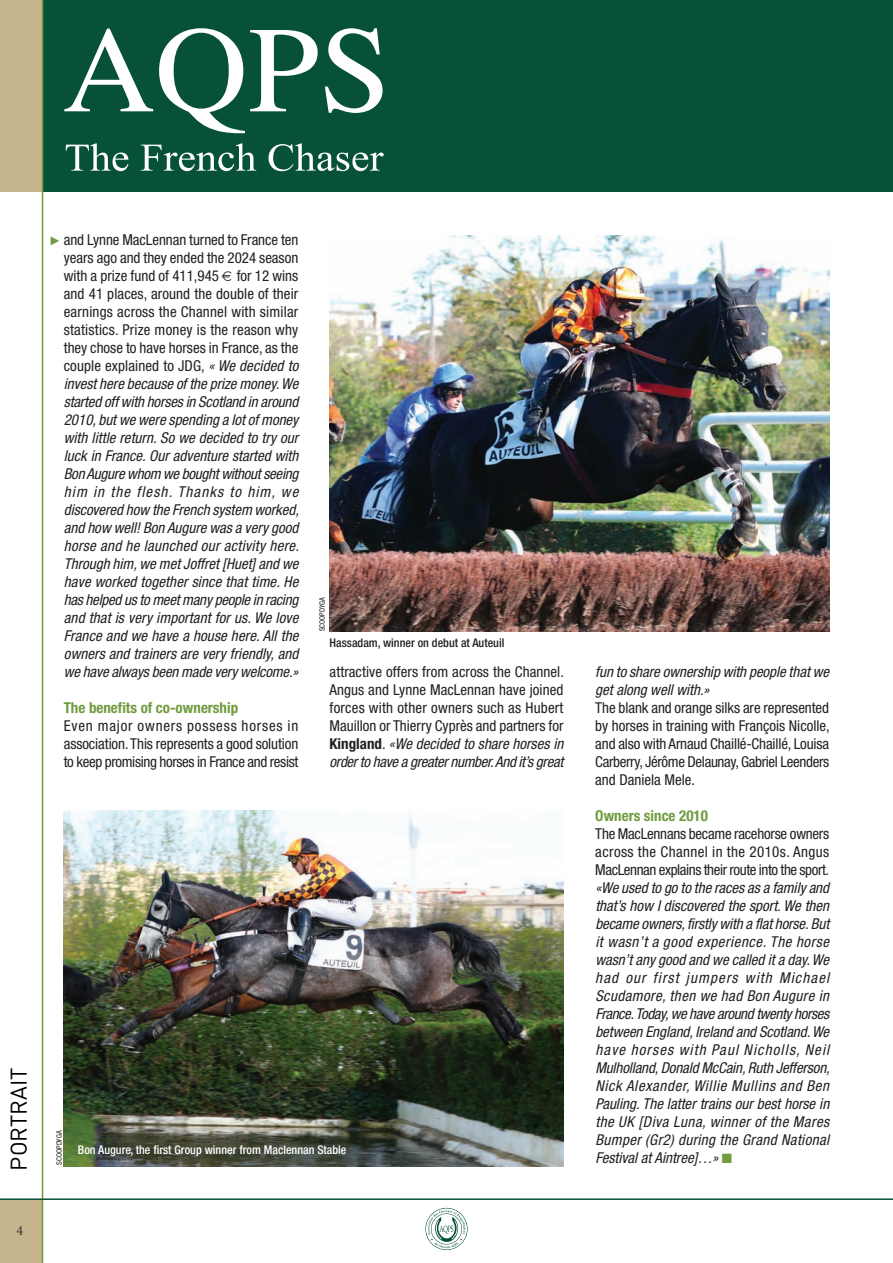
<style>
.page{position:relative;width:893px;height:1263px;background:#fff}
.page>*{position:absolute;margin:0;border:0;box-sizing:border-box;transform-origin:0 0}
.t1{font:22.5px "DIN";color:#000}
.t2{font:italic condensed 15px/18px "Helvetica Neue";color:#231f20}
.t3{font:condensed 15px/18px "Helvetica Neue";color:#231f20;text-align:justify}
.t4{font:700 condensed 15px "Helvetica Neue";color:#719b3f}
.t5{font:500 condensed 12px "Helvetica Neue LT Std";color:#fff}
.t6{font:500 condensed 12px "Helvetica Neue LT Std";color:#231f20}
.t7{font:12px "Trajan Pro";color:#231f20}
.t8{font:condensed 7.5px "Helvetica Neue";color:#231f20}
.s1{font-style:normal}
.s2{font-weight:700}
.s3{font-style:italic}
.s4{color:#719b3f}
</style>
<div class="page">
<div style="left:0;top:0;width:893px;height:191px;background:#075137"></div>
<svg style="left:64px;top:28px;width:319px;height:105px"></svg>
<svg style="left:66px;top:143px;width:62px;height:28px"></svg>
<svg style="left:141px;top:143px;width:115px;height:28px"></svg>
<svg style="left:268px;top:143px;width:116px;height:28px"></svg>
<div style="left:0;top:0;width:43px;height:191px;background:#c5b48c"></div>
<div style="left:0;top:1199px;width:43px;height:64px;background:#c5b48c"></div>
<hr style="left:42px;top:0;width:1px;height:1263px;background:#719b3f">
<hr style="left:0;top:1198px;width:893px;height:2px;background:#075137">
<svg style="left:425px;top:1208px;width:43px;height:42px"></svg>
<img style="left:64px;top:810px;width:499px;height:356px">
<img style="left:330px;top:236px;width:499px;height:395px">
<p class="t2" style="left:64px;top:232px;width:240px"><span class="s1">and Lynne MacLennan turned to France ten years ago and they ended the 2024 season with a prize fund of 411,945 for 12 wins and 41 places, around the double of their earnings across the Channel with similar statistics. Prize money is the reason why they chose to have horses in France, as the couple explained to JDG,</span> « We decided to invest here because of the prize money.We started off with horses in Scotland in around 2010,but we were spending a lot of money with little return.So we decided to try our luck in France.Our adventure started with Bon Augure whom we bought without seeing him in the flesh. Thanks to him, we discovered how the French system worked, and how well!Bon Augure was a very good horse and he launched our activity here.<br>Through him,we met Joffret [Huet] and we have worked together since that time.He has helped us to meet many people in racing and that is very important for us.We love France and we have a house here.All the owners and trainers are very friendly,and we have always been made very welcome.»</p>
<p class="t4" style="left:64px;top:702px;width:176px">The benefits of co-ownership</p>
<p class="t3" style="left:64px;top:718px;width:236px">Even major owners possess horses in association. This represents a good solution to keep promising horses in France and resist</p>
<p class="t8" style="left:320px;top:631px;width:36px;rotate:-90deg">SCOOPDYGA</p>
<p class="t6" style="left:330px;top:638px;width:176px">Hassadam, winner on debut at Auteuil</p>
<p class="t3" style="left:330px;top:664px;width:238px;text-align:left">attractive offers from across the Channel.<br>Angus and Lynne MacLennan have joined forces with other owners such as Hubert Mauillon or Thierry Cyprès and partners for <span class="s2">K i n g l a n d</span> . <span class="s3">«We decided to share horses in orderto have a greaternumber.And it ’sgreat</span></p>
<p class="t1" style="left:11px;top:1171px;width:105px;rotate:-90deg">PORTRAIT</p>
<p class="t7" style="left:16px;top:1224px;width:8px">4</p>
<p class="t8" style="left:56px;top:1165px;width:36px;rotate:-90deg">SCOOPDYGA</p>
<p class="t5" style="left:78px;top:1145px;width:270px">Bon Augure, the first Group winner from Maclennan Stable</p>
<p class="t2" style="left:595px;top:664px;width:238px">fun to share ownership with people that we get along wellwith.»</p>
<p class="t3" style="left:595px;top:700px;width:236px">The blank and orange silks are represented by horses in training with François Nicolle, and also with Arnaud Chaillé-Chaillé, Louisa Carberry, Jérôme Delaunay, Gabriel Leenders and Daniela Mele.</p>
<p class="t4" style="left:595px;top:810px;width:114px">Owners since 2010</p>
<p class="t3" style="left:595px;top:826px;width:235px">The MacLennans became racehorse owners across the Channel in the 2010s. Angus MacLennan explains their route into the sport.</p>
<p class="t2" style="left:595px;top:880px;width:239px">«We used to go to the races as a family and that ’s how I discovered the sport.We then became owners,firstly with a flat horse.But it wasn’t a good experience.The horse wasn’t any good and we called it a day.We had our first jumpers with Michael Scudamore, then we had Bon Augure in France.Today,we have around twentyhorses between England,Ireland and Scotland.We have horses with Paul Nicholls, Neil Mulholland,Donald McCain,Ruth Jefferson, Nick Alexander,Willie Mullins and Ben Pauling.The latter trains our best horse in the UK [Diva Luna, winner of the Mares Bumper (Gr2) during the Grand National Festivalat Aintree] …» <span class="s4">■</span></p>
</div>
